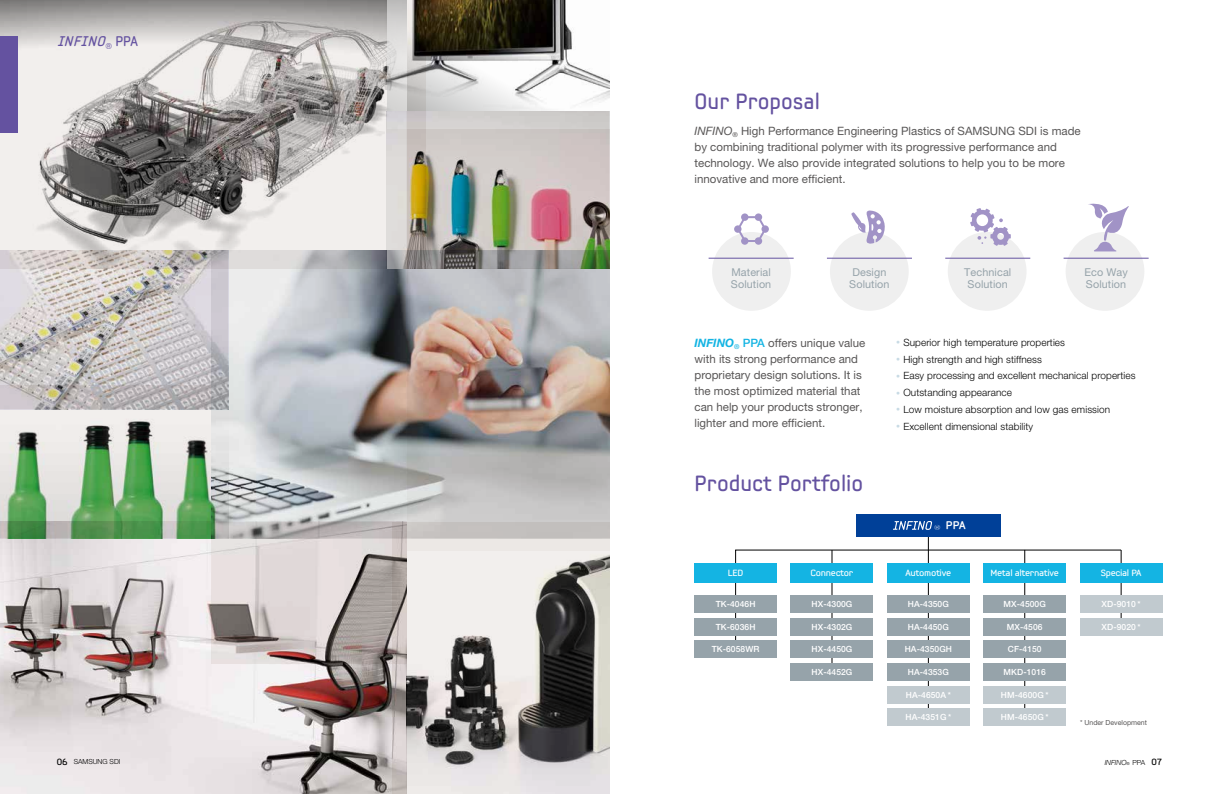
<style>
.page{position:relative;width:1219px;height:794px;background:#fff}
.page>*{position:absolute;margin:0;border:0;box-sizing:border-box;transform-origin:0 0}
.t1{font:22px "Samsung Imagination Modern";color:#6452a0}
.t2{font:italic 14px "Samsung Imagination Modern";color:#6452a0}
.t3{font:11.5px/16px "Helvetica Neue LT Pro";color:#595757}
.t4{font:700 11px "Samsung Imagination Modern";color:#fff;scale:1.1 1}
.t5{font:10.8px/12.6px "Helvetica Neue LT Pro";letter-spacing:.01em;color:#96a3aa}
.t6{font:300 10px "Helvetica Neue LT Pro";letter-spacing:.01em;color:#000}
.t7{font:9px "Samsung Imagination Modern";letter-spacing:-.03em;color:#fff;scale:1.1 1}
.t8{font:9px "Samsung Imagination Modern";color:#000;scale:1.1 1}
.t9{font:500 8.5px "Helvetica Neue LT Pro";letter-spacing:.01em;color:#fff}
.t10{font:7px "Helvetica Neue LT Pro";color:#595757}
.t11{font:300 7px "Helvetica Neue LT Pro";color:#000}
.t12{font:italic 300 7px "Helvetica Neue";color:#000}
.s1{font-style:normal}
.s2{font-family:"Helvetica Neue";font-style:italic}
.s3{font-family:"Helvetica Neue";font-weight:700;font-style:italic;color:#14b4e3}
.s4{font-weight:500;color:#14b4e3}
.s5{font-size:8px;color:#c8dbe5}
.s6{font-family:"SMSJ Gothic Std";font-weight:400;font-size:5.2px}
.s7{font-family:"Samsung Imagination Modern";font-weight:400;font-size:9px}
.s8{font-size:4.1px}
.s9{font-family:"Helvetica Neue LT Pro";font-style:normal}
</style>
<div class="page">
<div style="left:712px;top:232px;width:79px;height:79px;background:#efefef;border-radius:50%"></div>
<div style="left:830px;top:232px;width:79px;height:79px;background:#efefef;border-radius:50%"></div>
<div style="left:948px;top:232px;width:78px;height:79px;background:#efefef;border-radius:50%"></div>
<div style="left:1066px;top:232px;width:78px;height:79px;background:#efefef;border-radius:50%"></div>
<svg style="left:735px;top:550px;width:386px;height:99px"></svg>
<hr style="left:832px;top:550px;width:1px;height:129px;background:#000">
<hr style="left:928px;top:525px;width:1px;height:195px;background:#000">
<hr style="left:1025px;top:550px;width:1px;height:167px;background:#000">
<hr style="left:1121px;top:550px;width:1px;height:77px;background:#000">
<div style="left:694px;top:563px;width:83px;height:20px;background:#14b4e3"></div>
<div style="left:791px;top:563px;width:82px;height:20px;background:#14b4e3"></div>
<div style="left:887px;top:563px;width:82px;height:20px;background:#14b4e3"></div>
<div style="left:984px;top:563px;width:82px;height:20px;background:#14b4e3"></div>
<div style="left:1080px;top:563px;width:82px;height:20px;background:#14b4e3"></div>
<div style="left:694px;top:595px;width:83px;height:17px;background:#96a3aa"></div>
<div style="left:791px;top:595px;width:82px;height:17px;background:#96a3aa"></div>
<div style="left:887px;top:595px;width:82px;height:17px;background:#96a3aa"></div>
<div style="left:984px;top:595px;width:82px;height:17px;background:#96a3aa"></div>
<div style="left:1080px;top:595px;width:82px;height:17px;background:#c1cacf"></div>
<div style="left:1080px;top:618px;width:82px;height:17px;background:#c1cacf"></div>
<div style="left:694px;top:618px;width:83px;height:17px;background:#96a3aa"></div>
<div style="left:791px;top:618px;width:82px;height:17px;background:#96a3aa"></div>
<div style="left:887px;top:618px;width:82px;height:17px;background:#96a3aa"></div>
<div style="left:984px;top:618px;width:82px;height:17px;background:#96a3aa"></div>
<div style="left:984px;top:641px;width:82px;height:17px;background:#96a3aa"></div>
<div style="left:984px;top:663px;width:82px;height:17px;background:#96a3aa"></div>
<div style="left:984px;top:686px;width:82px;height:17px;background:#c1cacf"></div>
<div style="left:984px;top:709px;width:82px;height:17px;background:#c1cacf"></div>
<div style="left:694px;top:641px;width:83px;height:17px;background:#96a3aa"></div>
<div style="left:791px;top:641px;width:82px;height:17px;background:#96a3aa"></div>
<div style="left:887px;top:641px;width:82px;height:17px;background:#96a3aa"></div>
<div style="left:791px;top:663px;width:82px;height:17px;background:#96a3aa"></div>
<div style="left:887px;top:663px;width:82px;height:17px;background:#96a3aa"></div>
<div style="left:887px;top:686px;width:82px;height:17px;background:#c1cacf"></div>
<div style="left:887px;top:709px;width:82px;height:17px;background:#c1cacf"></div>
<div style="left:856px;top:514px;width:144px;height:22px;background:#004098"></div>
<svg style="left:893px;top:521px;width:39px;height:9px"></svg>
<img style="left:0;top:0;width:387px;height:250px">
<img style="left:0;top:538px;width:392px;height:256px">
<img style="left:228px;top:250px;width:179px;height:288px">
<img style="left:0;top:250px;width:228px;height:136px">
<img style="left:387px;top:0;width:222px;height:111px">
<img style="left:387px;top:111px;width:222px;height:157px">
<hr style="left:709px;top:258px;width:85px;height:1px;background:#6452a0">
<hr style="left:827px;top:258px;width:85px;height:1px;background:#6452a0">
<hr style="left:945px;top:258px;width:85px;height:1px;background:#6452a0">
<hr style="left:1064px;top:258px;width:85px;height:1px;background:#6452a0">
<img style="left:0;top:386px;width:228px;height:152px">
<div style="left:0;top:36px;width:17px;height:97px;background:#6452a0"></div>
<img style="left:407px;top:268px;width:202px;height:254px">
<svg style="left:734px;top:213px;width:35px;height:32px"></svg>
<svg style="left:851px;top:210px;width:34px;height:34px"></svg>
<svg style="left:970px;top:208px;width:41px;height:38px"></svg>
<svg style="left:1088px;top:203px;width:41px;height:48px"></svg>
<svg style="left:392px;top:522px;width:217px;height:272px;background:#aca8a7"></svg>
<p class="t2" style="left:57px;top:32px;width:82px">INFINO<sub>®</sub> <span class="s1">P PA</span></p>
<h1 class="t1" style="left:694px;top:88px;width:127px">Our Proposal</h1>
<p class="t3" style="left:694px;top:123px;width:388px"><span class="s2">INFINO</span><sub>®</sub> High Performance Engineering Plastics of SAMSUNG SDI is made by combining traditional polymer with its progressive performance and technology. We also provide integrated solutions to help you to be more innovative and more efficient.</p>
<p class="t5" style="left:731px;top:265px;width:42px">Material<br>Solution</p>
<p class="t5" style="left:849px;top:265px;width:42px">Design<br>Solution</p>
<p class="t5" style="left:964px;top:265px;width:49px;text-align:center">Technical<br>Solution</p>
<p class="t5" style="left:1084px;top:265px;width:45px">Eco Way<br>Solution</p>
<p class="t3" style="left:694px;top:335px;width:172px"><span class="s3">INFINO</span><sub>®</sub> <span class="s4">PPA</span> offers unique value with its strong performance and proprietary design solutions. It is the most optimized material that can help your products stronger, lighter and more efficient.</p>
<p class="t6" style="left:896px;top:336px;width:170px"><span class="s5">•</span> Superior high temperature properties</p>
<p class="t6" style="left:896px;top:353px;width:147px"><span class="s5">•</span> High strength and high stiffness</p>
<p class="t6" style="left:896px;top:370px;width:241px"><span class="s5">•</span> Easy processing and excellent mechanical properties</p>
<p class="t6" style="left:896px;top:386px;width:117px"><span class="s5">•</span> Outstanding appearance</p>
<p class="t6" style="left:896px;top:403px;width:215px"><span class="s5">•</span> Low moisture absorption and low gas emission</p>
<p class="t6" style="left:896px;top:420px;width:138px"><span class="s5">•</span> Excellent dimensional stability</p>
<h1 class="t1" style="left:694px;top:469px;width:170px">Product Portfolio</h1>
<p class="t4" style="left:934px;top:518px;width:30px"><span class="s6">Ⓡ</span> PPA</p>
<p class="t7" style="left:728px;top:567px;width:16px">LED</p>
<p class="t7" style="left:810px;top:567px;width:41px">Connector</p>
<p class="t7" style="left:906px;top:567px;width:43px">Automotive</p>
<p class="t7" style="left:990px;top:567px;width:64px">Metal alternative</p>
<p class="t7" style="left:1101px;top:567px;width:38px">Special PA</p>
<p class="t9" style="left:716px;top:599px;width:41px">TK-4046H</p>
<p class="t9" style="left:811px;top:599px;width:42px">HX-4300G</p>
<p class="t9" style="left:908px;top:599px;width:43px">HA-4350G</p>
<p class="t9" style="left:1004px;top:599px;width:44px">MX-4500G</p>
<p class="t9" style="left:1101px;top:599px;width:41px">XD-9010 *</p>
<p class="t9" style="left:716px;top:621px;width:41px">TK-6036H</p>
<p class="t9" style="left:811px;top:621px;width:42px">HX-4302G</p>
<p class="t9" style="left:908px;top:621px;width:43px">HA-4450G</p>
<p class="t9" style="left:1007px;top:621px;width:37px">MX-4506</p>
<p class="t9" style="left:1101px;top:621px;width:41px">XD-9020 *</p>
<p class="t9" style="left:1008px;top:644px;width:35px">CF-4150</p>
<p class="t9" style="left:1004px;top:667px;width:44px">MKD-1016</p>
<p class="t9" style="left:1001px;top:689px;width:49px">HM-4600G *</p>
<p class="t9" style="left:1001px;top:712px;width:49px">HM-4650G *</p>
<p class="t9" style="left:712px;top:644px;width:49px">TK-6058WR</p>
<p class="t9" style="left:811px;top:644px;width:42px">HX-4450G</p>
<p class="t9" style="left:905px;top:644px;width:49px">HA-4350GH</p>
<p class="t9" style="left:811px;top:667px;width:42px">HX-4452G</p>
<p class="t9" style="left:908px;top:667px;width:43px">HA-4353G</p>
<p class="t9" style="left:906px;top:689px;width:47px">HA-4650A *</p>
<p class="t9" style="left:905px;top:712px;width:47px">HA-4351G *</p>
<p class="t10" style="left:1080px;top:718px;width:69px">* Under Development</p>
<p class="t11" style="left:57px;top:757px;width:65px"><span class="s7">06</span> SAMSUNG SDI</p>
<p class="t12" style="left:1105px;top:758px;width:42px">INFINO<span class="s8">®</span> <span class="s9">PPA</span></p>
<p class="t8" style="left:1151px;top:756px;width:11px">07</p>
</div>
